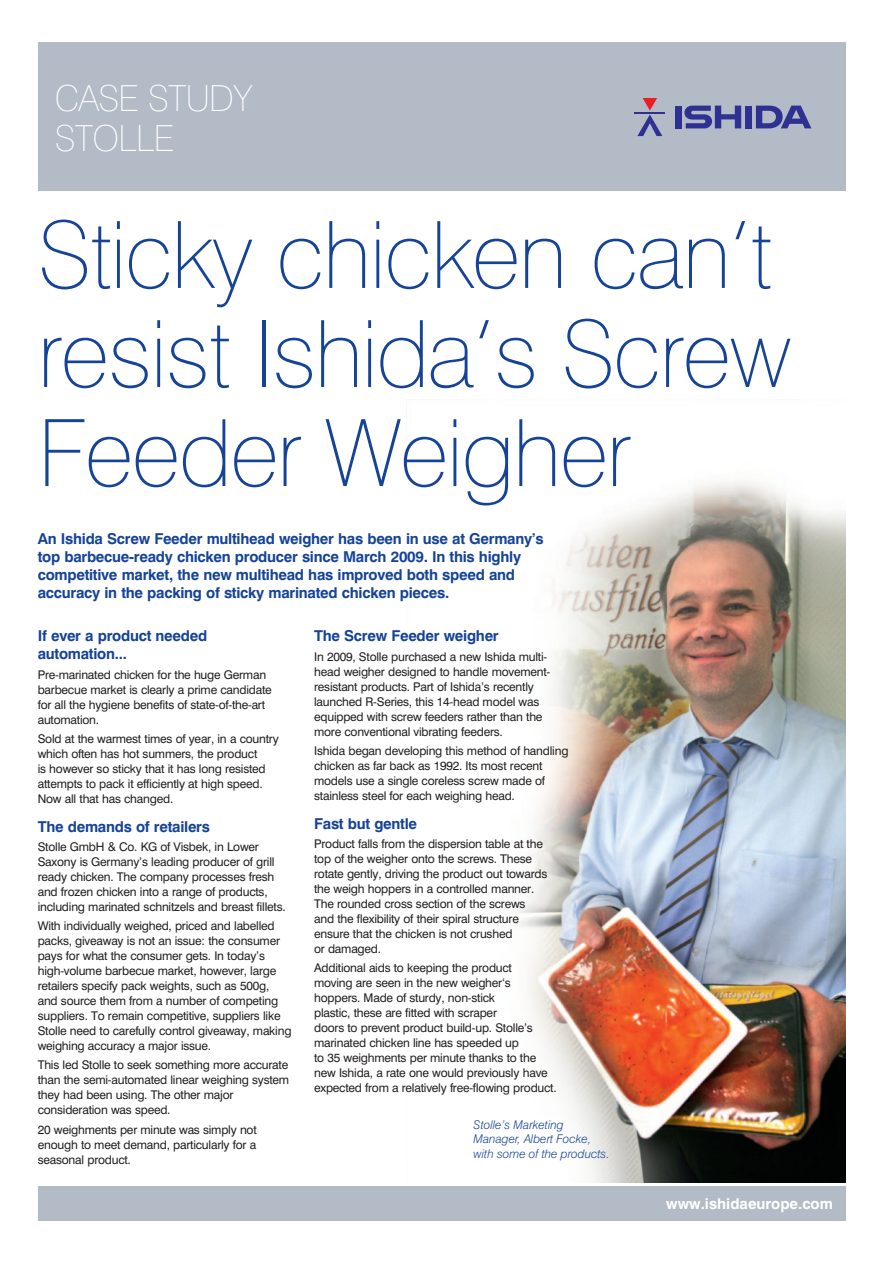
<style>
.page{position:relative;width:893px;height:1263px;background:#fff}
.page>*{position:absolute;margin:0;border:0;box-sizing:border-box;transform-origin:0 0}
.t1{font:100 93px/99px "Swiss 721 BT";letter-spacing:-.02em;color:#154398}
.t2{font:100 36px/40.2px "Swiss 721 BT";letter-spacing:-.02em;color:#fff}
.t3{font:700 15px/18px "Swiss 721 BT";letter-spacing:-.02em;color:#154398}
.t4{font:700 15px "Swiss 721 BT";color:#fff}
.t5{font:12px/15px "Swiss 721 BT";letter-spacing:-.02em;color:#231f20}
.t6{font:italic 300 12px/14.4px "Swiss 721 BT";color:#154398}
</style>
<div class="page">
<img style="left:516px;top:480px;width:330px;height:702px">
<div style="left:38px;top:1186px;width:808px;height:34px;background:#b2bbc6"></div>
<div style="left:38px;top:43px;width:808px;height:148px;background:#b2bbc6"></div>
<svg style="left:637px;top:98px;width:25px;height:38px"></svg>
<hr style="left:635px;top:112px;width:30px;height:1px;background:#2e3092">
<div style="left:745px;top:106px;width:7px;height:22px;background:#2e3092"></div>
<svg style="left:684px;top:106px;width:57px;height:22px"></svg>
<div style="left:675px;top:106px;width:6px;height:22px;background:#2e3092"></div>
<svg style="left:756px;top:106px;width:55px;height:22px"></svg>
<p class="t2" style="left:55px;top:77px;width:199px">Case study stOLLe</p>
<p class="t1" style="left:38px;top:205px;width:755px">sticky chicken can’t resist Ishida’s screw<br>Feeder Weigher</p>
<p class="t3" style="left:38px;top:529px;width:507px">An Ishida Screw Feeder multihead weigher has been in use at Germany’s top barbecue-ready chicken producer since March 2009. In this highly competitive market, the new multihead has improved both speed and accuracy in the packing of sticky marinated chicken pieces.</p>
<p class="t3" style="left:38px;top:627px;width:171px">If ever a product needed automation...</p>
<p class="t5" style="left:38px;top:667px;width:235px">Pre-marinated chicken for the huge German barbecue market is clearly a prime candidate for all the hygiene benefits of state-of-the-art automation.</p>
<p class="t5" style="left:38px;top:731px;width:243px">Sold at the warmest times of year, in a country which often has hot summers, the product<br>is however so sticky that it has long resisted attempts to pack it efficiently at high speed.<br>Now all that has changed.</p>
<p class="t3" style="left:38px;top:817px;width:174px">The demands of retailers</p>
<p class="t5" style="left:38px;top:839px;width:249px">Stolle GmbH &amp; Co. KG of Visbek, in Lower Saxony is Germany’s leading producer of grill ready chicken. The company processes fresh and frozen chicken into a range of products, including marinated schnitzels and breast fillets.</p>
<p class="t5" style="left:38px;top:918px;width:255px">With individually weighed, priced and labelled packs, giveaway is not an issue: the consumer pays for what the consumer gets. In today’s high-volume barbecue market, however, large retailers specify pack weights, such as 500g, and source them from a number of competing suppliers. To remain competitive, suppliers like Stolle need to carefully control giveaway, making weighing accuracy a major issue.</p>
<p class="t5" style="left:38px;top:1057px;width:253px">This led Stolle to seek something more accurate than the semi-automated linear weighing system they had been using. The other major consideration was speed.</p>
<p class="t5" style="left:38px;top:1122px;width:221px;text-align:justify">20 weighments per minute was simply not enough to meet demand, particularly for a seasonal product.</p>
<p class="t3" style="left:314px;top:627px;width:186px">The Screw Feeder weigher</p>
<p class="t5" style="left:314px;top:649px;width:238px">In 2009, Stolle purchased a new Ishida multi&shy;head weigher designed to handle movement&shy;resistant products. Part of Ishida’s recently launched R-Series, this 14-head model was equipped with screw feeders rather than the more conventional vibrating feeders.</p>
<p class="t5" style="left:314px;top:743px;width:256px">Ishida began developing this method of handling chicken as far back as 1992. Its most recent models use a single coreless screw made of stainless steel for each weighing head.</p>
<p class="t3" style="left:314px;top:814px;width:104px">Fast but gentle</p>
<p class="t5" style="left:314px;top:836px;width:235px">Product falls from the dispersion table at the top of the weigher onto the screws. These rotate gently, driving the product out towards the weigh hoppers in a controlled manner.<br>The rounded cross section of the screws and the flexibility of their spiral structure ensure that the chicken is not crushed<br>or damaged.</p>
<p class="t5" style="left:314px;top:960px;width:244px">Additional aids to keeping the product<br>moving are seen in the new weigher‘s hoppers. Made of sturdy, non-stick<br>plastic, these are fitted with scraper<br>doors to prevent product build-up. Stolle’s marinated chicken line has speeded up<br>to 35 weighments per minute thanks to the new Ishida, a rate one would previously have expected from a relatively free-flowing product.</p>
<p class="t6" style="left:474px;top:1117px;width:138px">Stolle’s Marketing<br>Manager, Albert Focke, with some of the products.</p>
<p class="t4" style="left:666px;top:1195px;width:168px">www.ishidaeurope.com</p>
</div>
